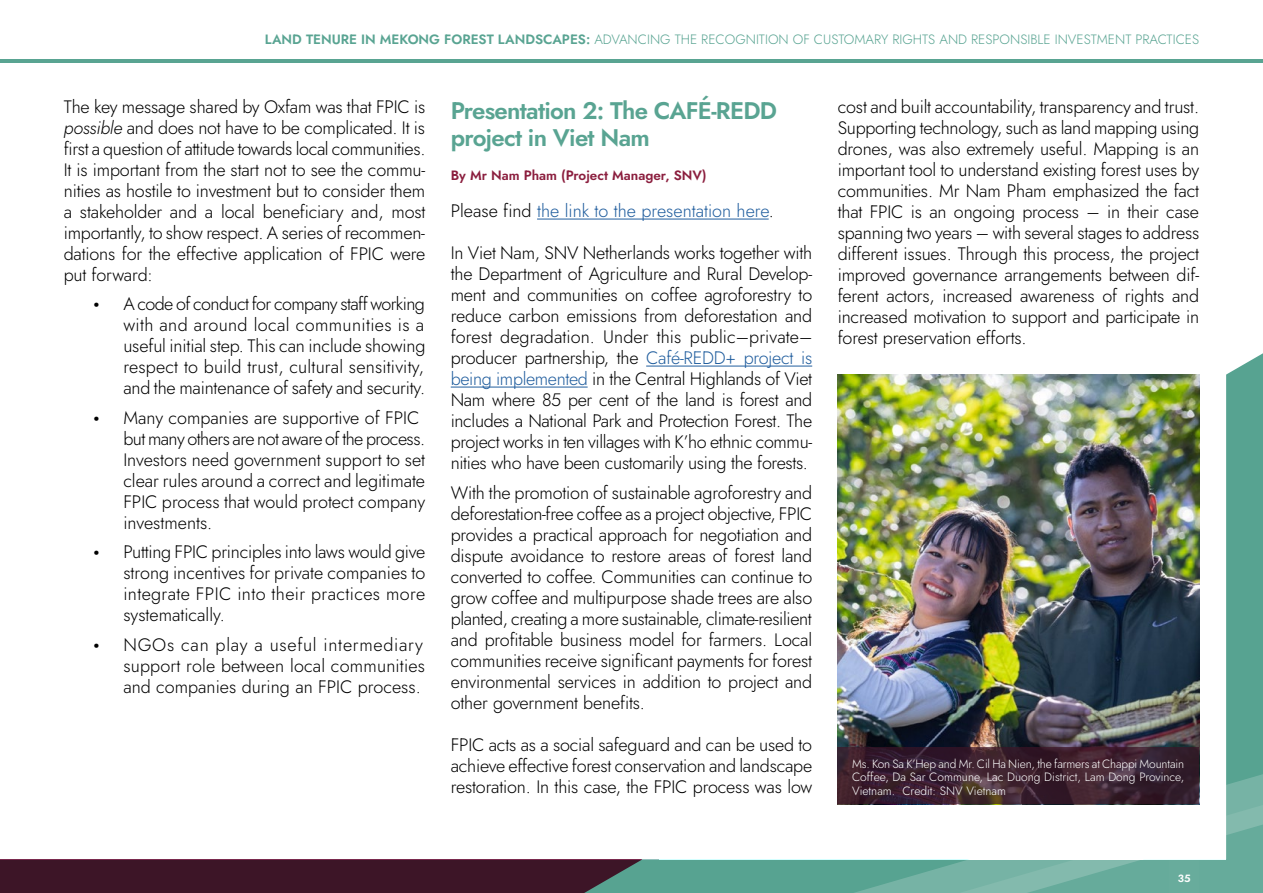
<style>
.page{position:relative;width:1263px;height:893px;background:#fff}
.page>*{position:absolute;margin:0;border:0;box-sizing:border-box;transform-origin:0 0}
.t1{font:600 24px/27px "Jost";letter-spacing:-.03em;color:#59a492}
.t2{font:300 18px/21px "Jost";letter-spacing:-.01em;color:#000;text-align:justify}
.t3{font:300 18px "Jost";color:#215e9e}
.t4{font:300 13.5px "Jost";color:#59a492}
.t5{font:600 13.5px "Jost";color:#8b1e3e}
.t6{font:300 12px/13.5px "Jost";color:#fff;text-align:justify}
.t7{font:600 10.5px "Jost";color:#fff}
.s1{font-weight:600}
.s2{font-style:italic}
.s3{font-weight:900}
.s4{color:#000}
.s5{color:#215e9e}
</style>
<div class="page">
<div style="left:0;top:859px;width:659px;height:34px;background:#3d1527"></div>
<hr style="left:0;top:59px;width:1263px;height:3px;background:#59a492">
<svg style="left:516px;top:353px;width:747px;height:540px"></svg>
<svg style="left:816px;top:751px;width:447px;height:142px;background:#6eafa0"></svg>
<div style="left:0;top:585px;width:1226px;height:274px;background:#fff"></div>
<hr style="left:537px;top:219px;width:232px;height:1px;background:#215e9e">
<hr style="left:646px;top:366px;width:166px;height:1px;background:#215e9e">
<hr style="left:451px;top:387px;width:137px;height:1px;background:#215e9e">
<img style="left:838px;top:375px;width:361px;height:373px">
<svg style="left:838px;top:748px;width:361px;height:56px;background:#3b212f"></svg>
<p class="t4" style="left:265px;top:30px;width:936px"><span class="s1">LAND TENURE IN MEKONG FOREST LANDSCAPES:</span> ADVANCING THE RECOGNITION OF CUSTOMARY RIGHTS AND RESPONSIBLE INVESTMENT PRACTICES</p>
<p class="t2" style="left:64px;top:96px;width:363px">The key message shared by Oxfam was that FPIC is <span class="s2">possible</span> and does not have to be complicated. It is first a question of attitude towards local communities.<br>It is important from the start not to see the commu&shy;nities as hostile to investment but to consider them a stakeholder and a local beneficiary and, most importantly, to show respect. A series of recommen&shy;dations for the effective application of FPIC were put forward:</p>
<p class="t2" style="left:123px;top:294px;width:304px;text-indent:-30px"><span class="s3">•</span> A code of conduct for company staff working with and around local communities is a useful initial step. This can include showing respect to build trust, cultural sensitivity, and the maintenance of safety and security.</p>
<p class="t2" style="left:123px;top:407px;width:303px;text-align:left;text-indent:-30px"><span class="s3">•</span> Many companies are supportive of FPIC but many others are not aware of the process.<br>Investors need government support to set clear rules around a correct and legitimate FPIC process that would protect company investments.</p>
<p class="t2" style="left:123px;top:542px;width:303px;text-indent:-30px"><span class="s3">•</span> Putting FPIC principles into laws would give strong incentives for private companies to integrate FPIC into their practices more systematically.</p>
<p class="t2" style="left:123px;top:634px;width:303px;text-indent:-30px"><span class="s3">•</span> NGOs can play a useful intermediary support role between local communities and companies during an FPIC process.</p>
<h1 class="t1" style="left:451px;top:98px;width:328px">Presentation 2: The CAFÉ-REDD project in Viet Nam</h1>
<p class="t5" style="left:451px;top:166px;width:257px">By Mr Nam Pham (Project Manager, SNV)</p>
<p class="t3" style="left:451px;top:199px;width:324px"><span class="s4">Please find</span> the link to the presentation here<span class="s4">.</span></p>
<p class="t2" style="left:451px;top:243px;width:363px">In Viet Nam, SNV Netherlands works together with the Department of Agriculture and Rural Develop&shy;ment and communities on coffee agroforestry to reduce carbon emissions from deforestation and forest degradation. Under this public–private– producer partnership, the <span class="s5">Café-REDD+ project is being implemented</span> in the Central Highlands of Viet Nam where 85 per cent of the land is forest and includes a National Park and Protection Forest. The project works in ten villages with K’ho ethnic commu&shy;nities who have been customarily using the forests.</p>
<p class="t2" style="left:451px;top:482px;width:363px">With the promotion of sustainable agroforestry and deforestation-free coffee as a project objective, FPIC provides a practical approach for negotiation and dispute avoidance to restore areas of forest land converted to coffee. Communities can continue to grow coffee and multipurpose shade trees are also planted, creating a more sustainable, climate-resilient and profitable business model for farmers. Local communities receive significant payments for forest environmental services in addition to project and other government benefits.</p>
<p class="t2" style="left:451px;top:734px;width:363px">FPIC acts as a social safeguard and can be used to achieve effective forest conservation and landscape restoration. In this case, the FPIC process was low</p>
<p class="t2" style="left:838px;top:96px;width:363px">cost and built accountability, transparency and trust.<br>Supporting technology, such as land mapping using drones, was also extremely useful. Mapping is an important tool to understand existing forest uses by communities. Mr Nam Pham emphasized the fact that FPIC is an ongoing process – in their case spanning two years – with several stages to address different issues. Through this process, the project improved governance arrangements between dif&shy;ferent actors, increased awareness of rights and increased motivation to support and participate in forest preservation efforts.</p>
<p class="t6" style="left:852px;top:757px;width:334px">Ms. Kon Sa K’Hep and Mr. Cil Ha Nien, the farmers at Chappi Mountain Coffee, Da Sar Commune, Lac Duong District, Lam Dong Province, Vietnam. Credit: SNV Vietnam</p>
<p class="t7" style="left:1178px;top:871px;width:14px">35</p>
</div>
